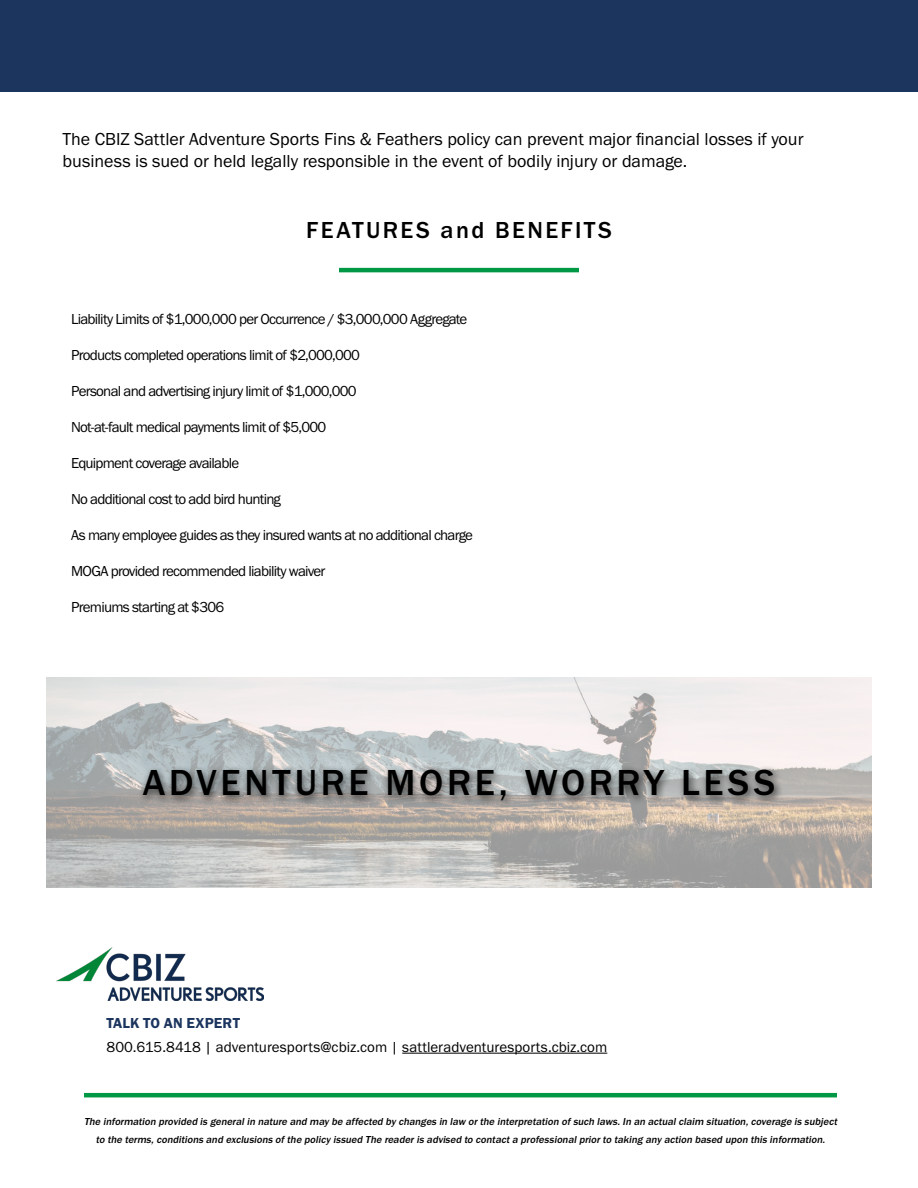
<style>
.page{position:relative;width:918px;height:1188px;background:#fff}
.page>*{position:absolute;margin:0;border:0;box-sizing:border-box;transform-origin:0 0}
.t1{font:500 37.5px "Franklin Gothic URW";letter-spacing:.1em;color:#000}
.t2{font:500 24px "Franklin Gothic URW";letter-spacing:.1em;color:#000}
.t3{font:18px/21.6px "Franklin Gothic URW Boo";color:#000}
.t4{font:15px "Franklin Gothic URW Boo";letter-spacing:-.05em;color:#000}
.t5{font:15px "Franklin Gothic URW Boo";color:#000}
.t6{font:15px "Franklin Gothic URW Dem";letter-spacing:.005em;color:#1c355e}
.t7{font:italic 500 10.5px/18px "Franklin Gothic URW";color:#000;text-align:center}
</style>
<div class="page">
<div style="left:0;top:0;width:918px;height:92px;background:#1c355e"></div>
<img style="left:46px;top:678px;width:826px;height:209px">
<hr style="left:339px;top:268px;width:240px;height:4px;background:#009845">
<div style="left:137px;top:764px;width:647px;height:47px;background:#000;opacity:.75"></div>
<hr style="left:84px;top:1093px;width:753px;height:4px;background:#009845">
<img style="left:56px;top:947px;width:207px;height:54px">
<hr style="left:402px;top:1053px;width:205px;height:1px;background:#000">
<p class="t3" style="left:63px;top:128px;width:742px">The CBIZ Sattler Adventure Sports Fins &amp; Feathers policy can prevent major financial losses if your business is sued or held legally responsible in the event of bodily injury or damage.</p>
<h2 class="t2" style="left:306px;top:216px;width:307px">FEATURES and BENEFITS</h2>
<p class="t4" style="left:71px;top:310px;width:398px">Liability Limits of $1,000,000 per Occurrence / $3,000,000 Aggregate</p>
<p class="t4" style="left:71px;top:346px;width:290px">Products completed operations limit of $2,000,000</p>
<p class="t4" style="left:71px;top:382px;width:287px">Personal and advertising injury limit of $1,000,000</p>
<p class="t4" style="left:71px;top:418px;width:257px">Not-at-fault medical payments limit of $5,000</p>
<p class="t4" style="left:71px;top:454px;width:170px">Equipment coverage available</p>
<p class="t4" style="left:71px;top:490px;width:211px">No additional cost to add bird hunting</p>
<p class="t4" style="left:71px;top:526px;width:403px">As many employee guides as they insured wants at no additional charge</p>
<p class="t4" style="left:71px;top:562px;width:256px">MOGA provided recommended liability waiver</p>
<p class="t4" style="left:71px;top:598px;width:155px">Premiums starting at $306</p>
<h1 class="t1" style="left:143px;top:759px;width:634px">ADVENTURE MORE, WORRY LESS</h1>
<p class="t6" style="left:106px;top:1013px;width:135px">TALK TO AN EXPERT</p>
<p class="t5" style="left:106px;top:1037px;width:502px">800.615.8418 | adventuresports@cbiz.com | sattleradventuresports.cbiz.com</p>
<p class="t7" style="left:84px;top:1112px;width:757px">The information provided is generalin nature and may be affected by changes in law orthe interpretation ofsuch laws.In an actualclaim situation,coverage is subject to the terms,conditions and exclusions ofthe policy issued The readeris advised to contacta professionalpriorto taking any action based upon this information.</p>
</div>
